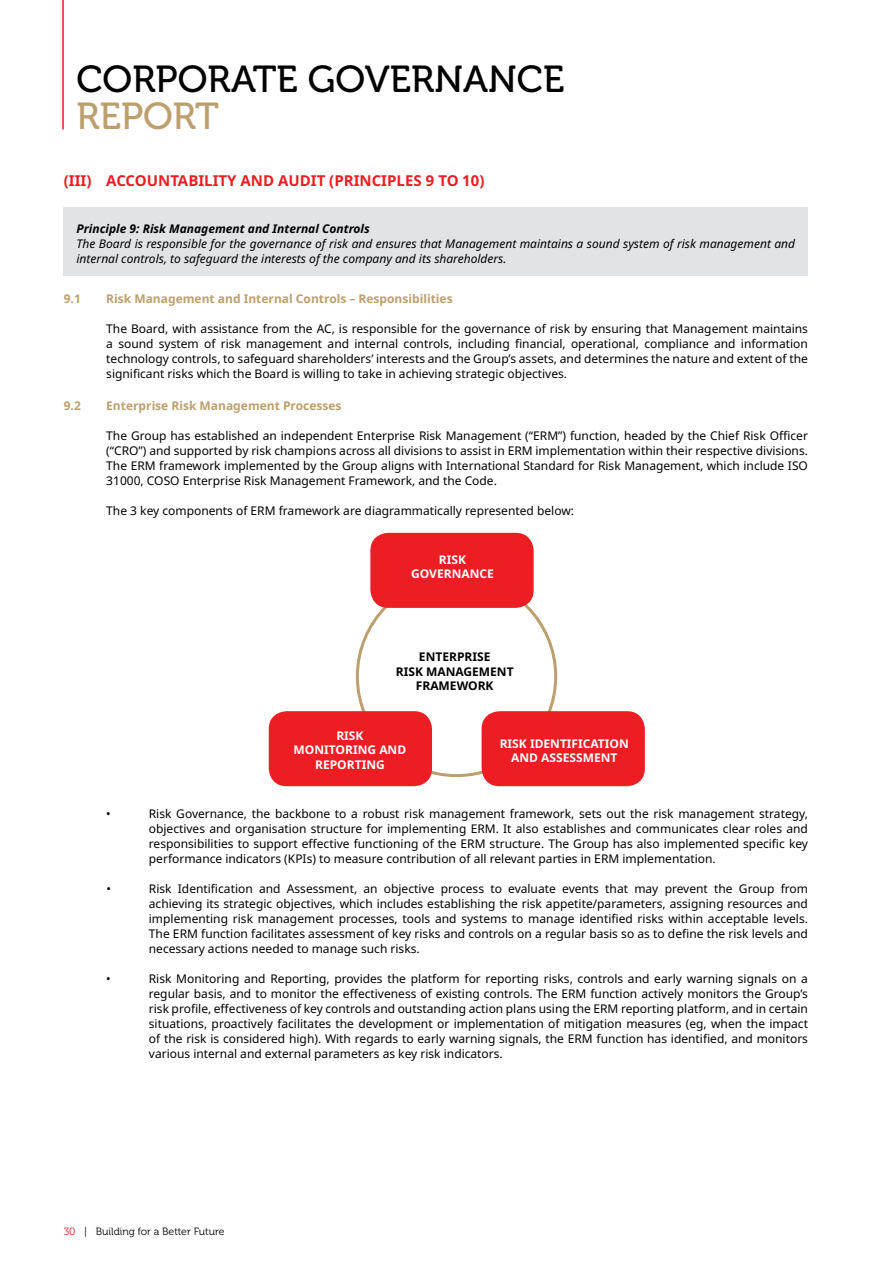
<style>
.page{position:relative;width:893px;height:1263px;background:#fff}
.page>*{position:absolute;margin:0;border:0;box-sizing:border-box;transform-origin:0 0}
.t1{font:37.5px "Museo 500";color:#000}
.t2{font:37.5px "Museo 500";color:#bc9f6d}
.t3{font:700 15px "Noto Sans";color:#ed1d24}
.t4{font:12px/15px "Noto Sans";color:#000;text-align:justify}
.t5{font:italic 12px/15px "Noto Sans";color:#000}
.t6{font:700 12px "Noto Sans";color:#bc9f6d}
.t7{font:700 12px/14.4px "Noto Sans";color:#fff;text-align:center}
.t8{font:italic 700 12px "Noto Sans";color:#000}
.t9{font:700 12px/14.4px "Noto Sans";color:#000;text-align:center}
.t10{font:10.5px "Museo 300";color:#000}
.s1{color:#ed1d24}
</style>
<div class="page">
<div style="left:64px;top:207px;width:744px;height:68px;background:#e0e4e7"></div>
<div style="left:269px;top:711px;width:163px;height:75px;background:#ed1d24;border-radius:18px"></div>
<div style="left:370px;top:533px;width:164px;height:75px;background:#ed1d24;border-radius:18px"></div>
<div style="left:482px;top:711px;width:163px;height:75px;background:#ed1d24;border-radius:18px"></div>
<hr style="left:62px;top:0;width:2px;height:129px;background:#ed1d24">
<h1 class="t1" style="left:77px;top:58px;width:489px">CORPORATE GOVERNANCE</h1>
<h1 class="t2" style="left:77px;top:96px;width:144px">REPORT</h1>
<p class="t3" style="left:64px;top:170px;width:422px">(III) ACCOUNTABILITY AND AUDIT (PRINCIPLES 9 TO 10)</p>
<p class="t8" style="left:77px;top:220px;width:295px">Principle 9: Risk Management and Internal Controls</p>
<p class="t5" style="left:77px;top:236px;width:720px">The Board is responsible for the governance of risk and ensures that Management maintains a sound system of risk management and internal controls, to safeguard the interests of the company and its shareholders.</p>
<p class="t6" style="left:64px;top:290px;width:19px">9.1</p>
<p class="t6" style="left:106px;top:290px;width:348px">Risk Management and Internal Controls – Responsibilities</p>
<p class="t4" style="left:106px;top:322px;width:703px">The Board, with assistance from the AC, is responsible for the governance of risk by ensuring that Management maintains a sound system of risk management and internal controls, including financial, operational, compliance and information technology controls, to safeguard shareholders’ interests and the Group’s assets, and determines the nature and extent of the significant risks which the Board is willing to take in achieving strategic objectives.</p>
<p class="t6" style="left:64px;top:398px;width:19px">9.2</p>
<p class="t6" style="left:106px;top:398px;width:237px">Enterprise Risk Management Processes</p>
<p class="t4" style="left:106px;top:429px;width:703px">The Group has established an independent Enterprise Risk Management (“ERM”) function, headed by the Chief Risk Officer (“CRO”) and supported by risk champions across all divisions to assist in ERM implementation within their respective divisions.<br>The ERM framework implemented by the Group aligns with International Standard for Risk Management, which include ISO 31000, COSO Enterprise Risk Management Framework, and the Code.</p>
<p class="t4" style="left:106px;top:504px;width:469px">The 3 key components of ERM framework are diagrammatically represented below:</p>
<p class="t7" style="left:411px;top:552px;width:84px">RISK<br>GOVERNANCE</p>
<p class="t9" style="left:396px;top:650px;width:119px">ENTERPRISE<br>RISK MANAGEMENT<br>FRAMEWORK</p>
<p class="t7" style="left:294px;top:728px;width:114px">RISK<br>MONITORING AND<br>REPORTING</p>
<p class="t7" style="left:500px;top:737px;width:131px">RISK IDENTIFICATION<br>AND ASSESSMENT</p>
<p class="t4" style="left:106px;top:807px;width:6px">•</p>
<p class="t4" style="left:149px;top:807px;width:661px">Risk Governance, the backbone to a robust risk management framework, sets out the risk management strategy, objectives and organisation structure for implementing ERM. It also establishes and communicates clear roles and responsibilities to support effective functioning of the ERM structure. The Group has also implemented specific key performance indicators (KPIs) to measure contribution of all relevant parties in ERM implementation.</p>
<p class="t4" style="left:106px;top:882px;width:6px">•</p>
<p class="t4" style="left:149px;top:882px;width:661px">Risk Identification and Assessment, an objective process to evaluate events that may prevent the Group from achieving its strategic objectives, which includes establishing the risk appetite/parameters, assigning resources and implementing risk management processes, tools and systems to manage identified risks within acceptable levels.<br>The ERM function facilitates assessment of key risks and controls on a regular basis so as to define the risk levels and necessary actions needed to manage such risks.</p>
<p class="t4" style="left:106px;top:972px;width:6px">•</p>
<p class="t4" style="left:149px;top:972px;width:661px">Risk Monitoring and Reporting, provides the platform for reporting risks, controls and early warning signals on a regular basis, and to monitor the effectiveness of existing controls. The ERM function actively monitors the Group’s risk profile, effectiveness of key controls and outstanding action plans using the ERM reporting platform, and in certain situations, proactively facilitates the development or implementation of mitigation measures (eg, when the impact of the risk is considered high). With regards to early warning signals, the ERM function has identified, and monitors various internal and external parameters as key risk indicators.</p>
<p class="t10" style="left:64px;top:1226px;width:162px"><span class="s1">30</span> | Building for a Better Future</p>
</div>
